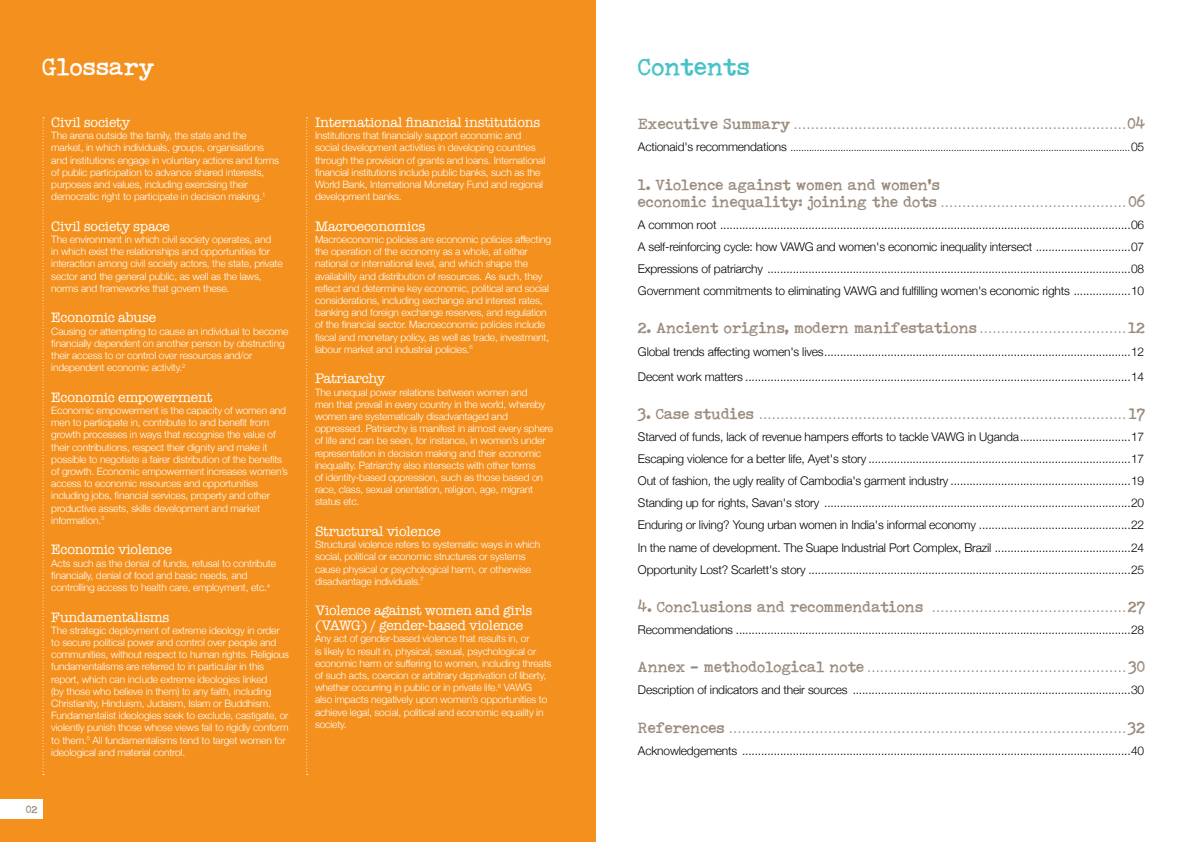
<style>
.page{position:relative;width:1191px;height:842px;background:#fff}
.page>*{position:absolute;margin:0;border:0;box-sizing:border-box;transform-origin:0 0}
.t1{font:800 24px "Smithy XT";letter-spacing:.01em;color:#fff}
.t2{font:800 24px "Smithy XT";letter-spacing:.01em;color:#47c2c7}
.t3{font:300 15px "Helvetica Neue";color:#9a8b7d}
.t4{font:800 15px "Smithy XT";letter-spacing:.01em;color:#9a8b7d}
.t5{font:14px/14.7px "American Typewriter";letter-spacing:-.015em;color:#fff}
.t6{font:300 12px/22.1px "Helvetica Neue";letter-spacing:-.015em;color:#000;text-align:justify}
.t7{font:300 10.2px/12.2px "Helvetica Neue";letter-spacing:-.015em;color:#fff}
.t8{font:800 10.2px "Smithy XT";color:#9a8b7d}
.t9{font:300 10px "Helvetica Neue";color:#000}
.s1{font-family:"Smithy XT";font-weight:800}
.s2{font-size:12px}
.s3{font-family:"Helvetica Neue";font-weight:300}
</style>
<div class="page">
<div style="left:0;top:0;width:595px;height:842px;background:#f4901d"></div>
<svg style="left:306px;top:117px;width:2px;height:658px"></svg>
<svg style="left:43px;top:117px;width:1px;height:658px"></svg>
<div style="left:0;top:799px;width:43px;height:20px;background:#fff"></div>
<h1 class="t1" style="left:42px;top:52px;width:114px">Glossary</h1>
<h1 class="t2" style="left:638px;top:52px;width:113px">Contents</h1>
<h3 class="t5" style="left:51px;top:115px;width:80px">Civil society</h3>
<p class="t7" style="left:51px;top:129px;width:229px">The arena outside the family, the state and the market, in which individuals, groups, organisations and institutions engage in voluntary actions and forms of public participation to advance shared interests, purposes and values, including exercising their democratic right to participate in decision making.<sup>1</sup></p>
<h3 class="t5" style="left:51px;top:218px;width:120px">Civil society space</h3>
<p class="t7" style="left:51px;top:233px;width:233px">The environment in which civil society operates, and<br>in which exist the relationships and opportunities for interaction among civil society actors, the state, private sector and the general public, as well as the laws, norms and frameworks that govern these.</p>
<h3 class="t5" style="left:51px;top:310px;width:106px">Economic abuse</h3>
<p class="t7" style="left:51px;top:324px;width:238px">Causing or attempting to cause an individual to become financially dependent on another person by obstructing their access to or control over resources and/or independent economic activity.<sup>2</sup></p>
<h3 class="t5" style="left:51px;top:389px;width:163px">Economic empowerment</h3>
<p class="t7" style="left:51px;top:404px;width:238px">Economic empowerment is the capacity of women and men to participate in, contribute to and benefit from growth processes in ways that recognise the value of their contributions, respect their dignity and make it possible to negotiate a fairer distribution of the benefits of growth. Economic empowerment increases women’s access to economic resources and opportunities including jobs, financial services, property and other productive assets, skills development and market information.<sup>3</sup></p>
<h3 class="t5" style="left:51px;top:542px;width:122px">Economic violence</h3>
<p class="t7" style="left:51px;top:556px;width:226px">Acts such as the denial of funds, refusal to contribute financially, denial of food and basic needs, and controlling access to health care, employment, etc.<sup>4</sup></p>
<h3 class="t5" style="left:51px;top:609px;width:120px">Fundamentalisms</h3>
<p class="t7" style="left:51px;top:623px;width:239px">The strategic deployment of extreme ideology in order to secure political power and control over people and communities, without respect to human rights. Religious fundamentalisms are referred to in particular in this report, which can include extreme ideologies linked<br>(by those who believe in them) to any faith, including Christianity, Hinduism, Judaism, Islam or Buddhism.<br>Fundamentalist ideologies seek to exclude, castigate, or violently punish those whose views fail to rigidly conform to them.<sup>5</sup> All fundamentalisms tend to target women for ideological and material control.</p>
<h2 class="t3" style="left:638px;top:112px;width:508px"><span class="s1">Executive Summary</span> .............................................................................<span class="s1">04</span></h2>
<p class="t9" style="left:638px;top:140px;width:508px"><span class="s2">Actionaid's recommendations</span> .................................................................................................................................<span class="s2">05</span></p>
<h2 class="t4" style="left:638px;top:175px;width:303px">1. Violence against women and women's</h2>
<h2 class="t3" style="left:638px;top:189px;width:508px"><span class="s1">economic inequality: joining the dots</span> ........................................... <span class="s1">06</span></h2>
<p class="t6" style="left:638px;top:213px;width:508px">A common root ..................................................................................................................................06<br>A self-reinforcing cycle: how VAWG and women's economic inequality intersect ..............................07<br>Expressions of patriarchy ...................................................................................................................08<br>Government commitments to eliminating VAWG and fulfilling women's economic rights ..................10</p>
<h2 class="t4" style="left:638px;top:319px;width:508px">2. Ancient origins, modern manifestations <span class="s3">..................................</span>12</h2>
<p class="t6" style="left:638px;top:338px;width:508px;line-height:24.9px">Global trends affecting women's lives.................................................................................................12<br>Decent work matters ..........................................................................................................................14</p>
<h2 class="t3" style="left:638px;top:401px;width:508px"><span class="s1">3. Case studies</span> ..................................................................................... <span class="s1">17</span></h2>
<p class="t6" style="left:638px;top:425px;width:508px">Starved of funds, lack of revenue hampers efforts to tackle VAWG in Uganda...................................17<br>Escaping violence for a better life, Ayet's story ...................................................................................17<br>Out of fashion, the ugly reality of Cambodia's garment industry .........................................................19<br>Standing up for rights, Savan's story .................................................................................................20<br>Enduring or living? Young urban women in India's informal economy ................................................22<br>In the name of development. The Suape Industrial Port Complex, Brazil ...........................................24<br>Opportunity Lost? Scarlett's story ......................................................................................................25</p>
<h2 class="t3" style="left:638px;top:594px;width:508px"><span class="s1">4. Conclusions and recommendations</span> .............................................<span class="s1">27</span></h2>
<p class="t6" style="left:638px;top:618px;width:508px">Recommendations .............................................................................................................................28</p>
<h2 class="t3" style="left:638px;top:655px;width:508px"><span class="s1">Annex – methodological note</span> ............................................................ <span class="s1">30</span></h2>
<p class="t6" style="left:638px;top:678px;width:508px">Description of indicators and their sources ........................................................................................30</p>
<h2 class="t3" style="left:638px;top:715px;width:508px"><span class="s1">References</span> ............................................................................................<span class="s1">32</span></h2>
<p class="t6" style="left:638px;top:739px;width:508px">Acknowledgements ...........................................................................................................................40</p>
<h3 class="t5" style="left:315px;top:115px;width:227px">International financial institutions</h3>
<p class="t7" style="left:315px;top:129px;width:232px">Institutions that financially support economic and social development activities in developing countries through the provision of grants and loans. International financial institutions include public banks, such as the World Bank, International Monetary Fund and regional development banks.</p>
<h3 class="t5" style="left:315px;top:218px;width:112px">Macroeconomics</h3>
<p class="t7" style="left:315px;top:233px;width:238px">Macroeconomic policies are economic policies affecting the operation of the economy as a whole, at either national or international level, and which shape the availability and distribution of resources. As such, they reflect and determine key economic, political and social considerations, including exchange and interest rates, banking and foreign exchange reserves, and regulation of the financial sector. Macroeconomic policies include fiscal and monetary policy, as well as trade, investment, labour market and industrial policies.<sup>6</sup></p>
<h3 class="t5" style="left:315px;top:371px;width:72px">Patriarchy</h3>
<p class="t7" style="left:315px;top:385px;width:239px">The unequal power relations between women and<br>men that prevail in every country in the world, whereby women are systematically disadvantaged and oppressed. Patriarchy is manifest in almost every sphere of life and can be seen, for instance, in women’s under representation in decision making and their economic inequality. Patriarchy also intersects with other forms<br>of identity-based oppression, such as those based on race, class, sexual orientation, religion, age, migrant status etc.</p>
<h3 class="t5" style="left:315px;top:524px;width:127px">Structural violence</h3>
<p class="t7" style="left:315px;top:538px;width:227px">Structural violence refers to systematic ways in which social, political or economic structures or systems cause physical or psychological harm, or otherwise disadvantage individuals.<sup>7</sup></p>
<h3 class="t5" style="left:315px;top:603px;width:219px">Violence against women and girls (VAWG) / gender-based violence</h3>
<p class="t7" style="left:315px;top:632px;width:238px">Any act of gender-based violence that results in, or<br>is likely to result in, physical, sexual, psychological or economic harm or suffering to women, including threats of such acts, coercion or arbitrary deprivation of liberty, whether occurring in public or in private life.<sup>8</sup> VAWG also impacts negatively upon women’s opportunities to achieve legal, social, political and economic equality in society.</p>
<p class="t8" style="left:26px;top:802px;width:13px">02</p>
</div>
